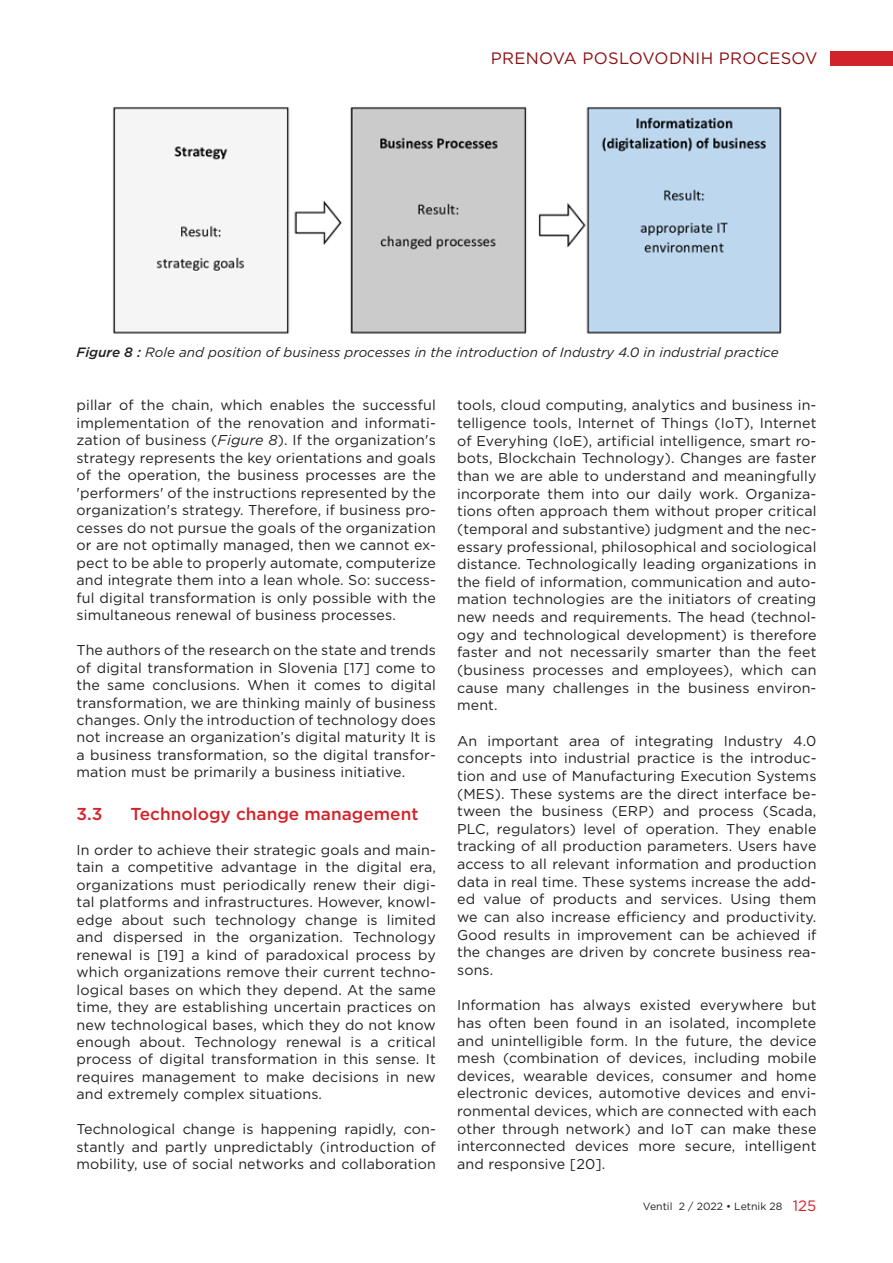
<style>
.page{position:relative;width:893px;height:1263px;background:#fff}
.page>*{position:absolute;margin:0;border:0;box-sizing:border-box;transform-origin:0 0}
.t1{font:500 17.25px "Gotham";color:#d2232a}
.t2{font:16.5px "Gotham";letter-spacing:.02em;color:#8b0e11}
.t3{font:15px "Gotham";color:#d2232a}
.t4{font:14.25px/17.7px "Gotham";letter-spacing:.01em;color:#231f20;text-align:justify}
.t5{font:italic 13.5px "Gotham";color:#231f20}
.t6{font:10.5px "Gotham";color:#231f20}
.s1{font-weight:500}
.s2{font-style:italic}
</style>
<div class="page">
<div style="left:831px;top:51px;width:62px;height:14px;background:#d2232a"></div>
<img style="left:112px;top:107px;width:670px;height:227px">
<p class="t2" style="left:491px;top:48px;width:328px">PRENOVA POSLOVODNIH PROCESOV</p>
<p class="t5" style="left:77px;top:343px;width:704px"><span class="s1">Figure 8 :</span> Role and position of business processes in the introduction of Industry 4.0 in industrial practice</p>
<p class="t4" style="left:77px;top:396px;width:361px">pillar of the chain, which enables the successful implementation of the renovation and informati&shy;zation of business (<span class="s2">Figure 8</span>). If the organization's strategy represents the key orientations and goals of the operation, the business processes are the 'performers' of the instructions represented by the organization's strategy. Therefore, if business pro&shy;cesses do not pursue the goals of the organization or are not optimally managed, then we cannot ex&shy;pect to be able to properly automate, computerize and integrate them into a lean whole. So: success&shy;ful digital transformation is only possible with the simultaneous renewal of business processes.</p>
<p class="t4" style="left:77px;top:641px;width:361px">The authors of the research on the state and trends of digital transformation in Slovenia [17] come to the same conclusions. When it comes to digital transformation, we are thinking mainly of business changes. Only the introduction of technology does not increase an organization’s digital maturity It is a business transformation, so the digital transfor&shy;mation must be primarily a business initiative.</p>
<p class="t1" style="left:77px;top:802px;width:27px">3.3</p>
<p class="t1" style="left:131px;top:802px;width:289px">Technology change management</p>
<p class="t4" style="left:77px;top:841px;width:361px">In order to achieve their strategic goals and main&shy;tain a competitive advantage in the digital era, organizations must periodically renew their digi&shy;tal platforms and infrastructures. However, knowl&shy;edge about such technology change is limited and dispersed in the organization. Technology renewal is [19] a kind of paradoxical process by which organizations remove their current techno&shy;logical bases on which they depend. At the same time, they are establishing uncertain practices on new technological bases, which they do not know enough about. Technology renewal is a critical process of digital transformation in this sense. It requires management to make decisions in new and extremely complex situations.</p>
<p class="t4" style="left:77px;top:1120px;width:361px">Technological change is happening rapidly, con&shy;stantly and partly unpredictably (introduction of mobility, use of social networks and collaboration</p>
<p class="t4" style="left:457px;top:396px;width:361px">tools, cloud computing, analytics and business in&shy;telligence tools, Internet of Things (IoT), Internet of Everyhing (IoE), artificial intelligence, smart ro&shy;bots, Blockchain Technology). Changes are faster than we are able to understand and meaningfully incorporate them into our daily work. Organiza&shy;tions often approach them without proper critical (temporal and substantive) judgment and the nec&shy;essary professional, philosophical and sociological distance. Technologically leading organizations in the field of information, communication and auto&shy;mation technologies are the initiators of creating new needs and requirements. The head (technol&shy;ogy and technological development) is therefore faster and not necessarily smarter than the feet (business processes and employees), which can cause many challenges in the business environ&shy;ment.</p>
<p class="t4" style="left:457px;top:731px;width:361px">An important area of integrating Industry 4.0 concepts into industrial practice is the introduc&shy;tion and use of Manufacturing Execution Systems (MES). These systems are the direct interface be&shy;tween the business (ERP) and process (Scada, PLC, regulators) level of operation. They enable tracking of all production parameters. Users have access to all relevant information and production data in real time. These systems increase the add&shy;ed value of products and services. Using them we can also increase efficiency and productivity.<br>Good results in improvement can be achieved if the changes are driven by concrete business rea&shy;sons.</p>
<p class="t4" style="left:457px;top:996px;width:361px">Information has always existed everywhere but has often been found in an isolated, incomplete and unintelligible form. In the future, the device mesh (combination of devices, including mobile devices, wearable devices, consumer and home electronic devices, automotive devices and envi&shy;ronmental devices, which are connected with each other through network) and IoT can make these interconnected devices more secure, intelligent and responsive [20].</p>
<p class="t6" style="left:643px;top:1199px;width:141px">Ventil 2 / 2022 • Letnik 28</p>
<p class="t3" style="left:793px;top:1196px;width:25px">125</p>
</div>
